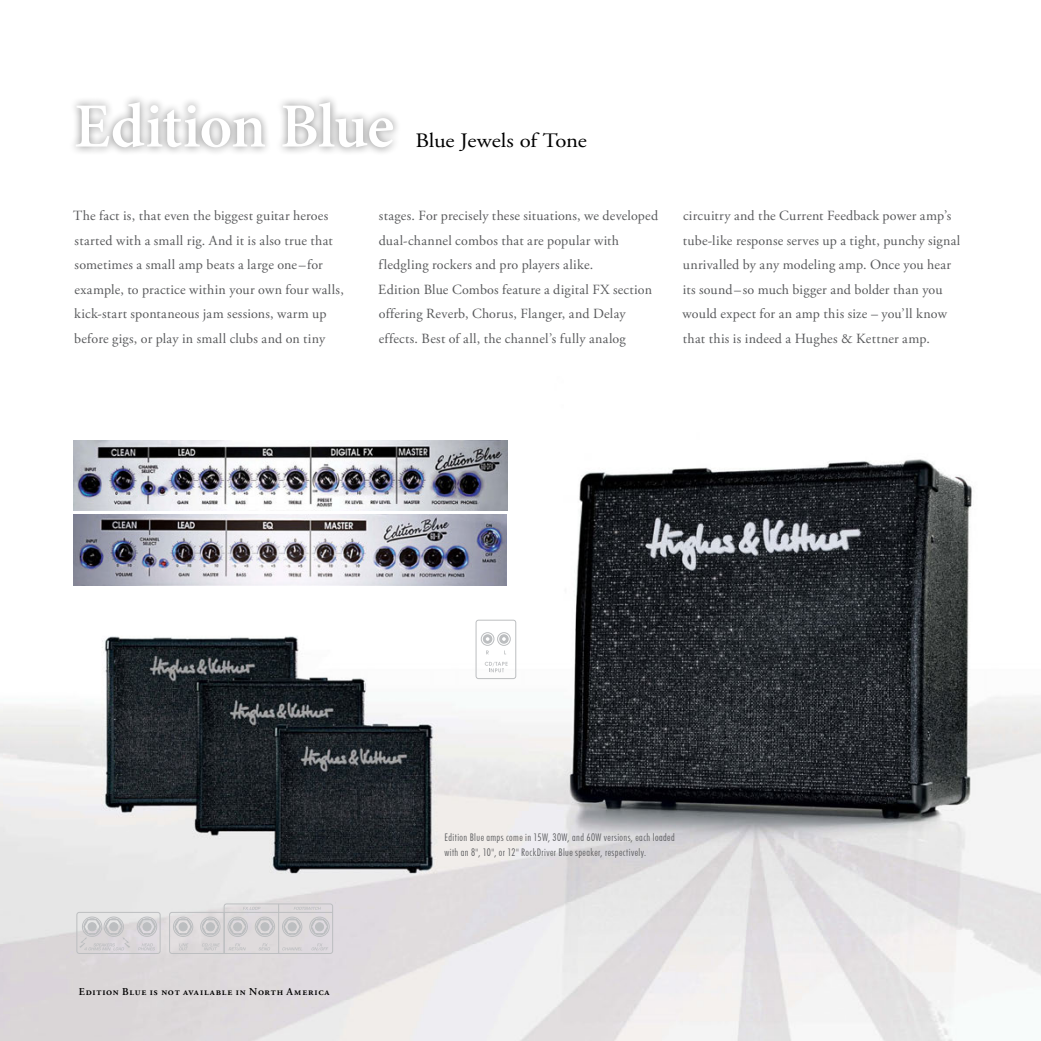
<style>
.page{position:relative;width:1041px;height:1041px;background:#fff}
.page>*{position:absolute;margin:0;border:0;box-sizing:border-box;transform-origin:0 0}
.t1{font:600 63px "Minion Pro";letter-spacing:-.015em;color:#fff}
.t2{font:20.47px "Adobe Garamond Pro";letter-spacing:-.01em;color:#000;scale:1.11 1}
.t3{font:14px/24.5px "Adobe Garamond Pro";letter-spacing:.015em;color:#58595b}
.t4{font:300 condensed 10.5px/14.9px "Futura BT";letter-spacing:.04em;color:#58595b}
.t5{font:600 10.5px "Adobe Garamond Pro";letter-spacing:.07em;color:#000}
</style>
<div class="page">
<img style="left:0;top:440px;width:1041px;height:601px">
<svg style="left:74px;top:901px;width:261px;height:55px;background:#d7d5d7"></svg>
<img style="left:74px;top:441px;width:433px;height:69px">
<img style="left:74px;top:514px;width:433px;height:71px">
<svg style="left:472px;top:615px;width:48px;height:67px"></svg>
<div style="left:66px;top:93px;width:335px;height:63px;background:#000;opacity:.5"></div>
<h1 class="t1" style="left:74px;top:89px;width:322px">Edition Blue</h1>
<h2 class="t2" style="left:415px;top:128px;width:156px">Blue Jewels of Tone</h2>
<p class="t3" style="left:73px;top:204px;width:272px">The fact is, that even the biggest guitar heroes started with a small rig. And it is also true that sometimes a small amp beats a large one–for example, to practice within your own four walls, kick-start spontaneous jam sessions, warm up before gigs, or play in small clubs and on tiny</p>
<p class="t3" style="left:378px;top:204px;width:281px">stages. For precisely these situations, we developed dual-channel combos that are popular with fledgling rockers and pro players alike.<br>Edition Blue Combos feature a digital FX section offering Reverb, Chorus, Flanger, and Delay effects. Best of all, the channel’s fully analog</p>
<p class="t3" style="left:682px;top:204px;width:279px">circuitry and the Current Feedback power amp’s tube-like response serves up a tight, punchy signal unrivalled by any modeling amp. Once you hear its sound–so much bigger and bolder than you would expect for an amp this size – you’ll know that this is indeed a Hughes &amp; Kettner amp.</p>
<p class="t5" style="left:79px;top:985px;width:252px">Edition Blue is not available in North America</p>
<p class="t4" style="left:444px;top:829px;width:232px">Edition Blue amps come in 15W, 30W, and 60W versions, each loaded with an 8", 10", or 12" RockDriver Blue speaker, respectively.</p>
</div>
